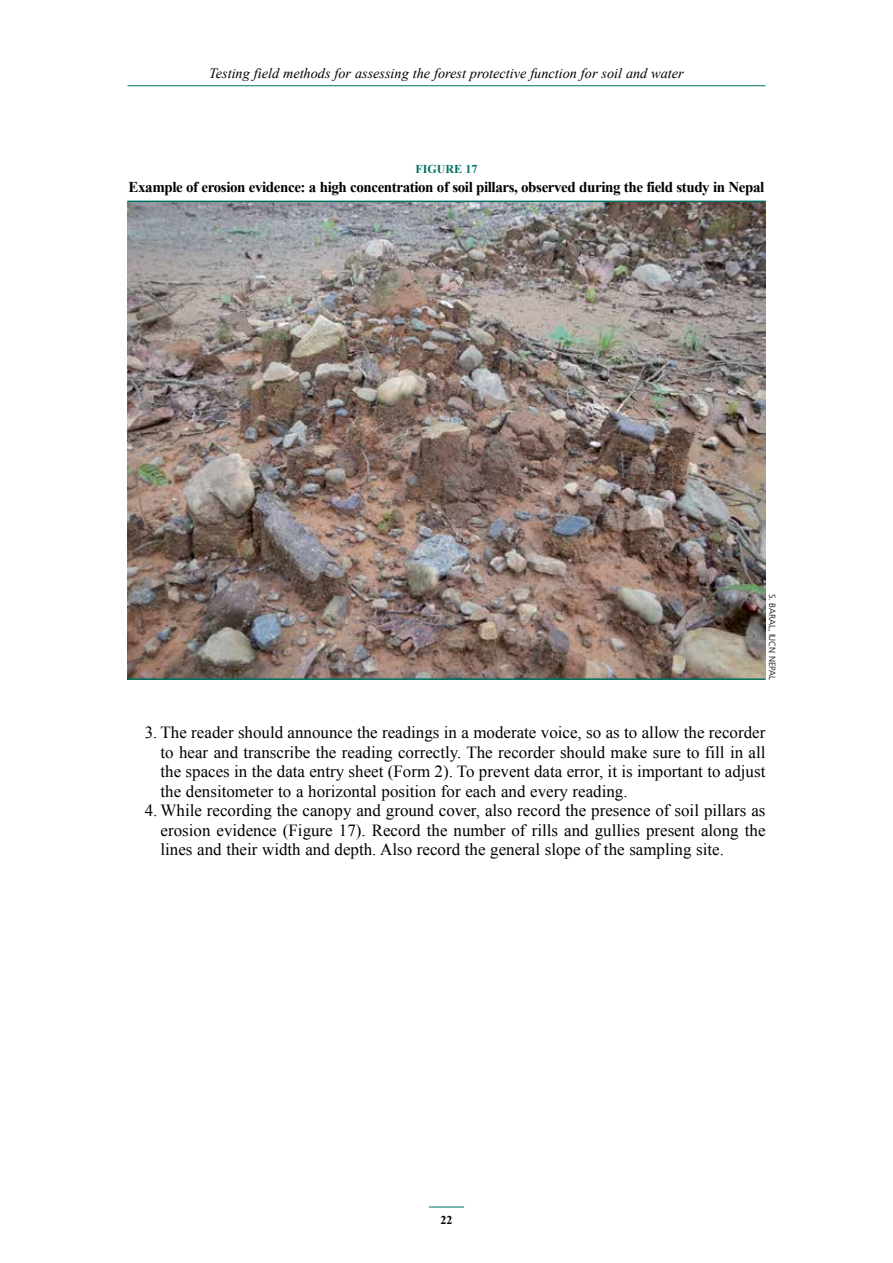
<style>
.page{position:relative;width:893px;height:1263px;background:#fff}
.page>*{position:absolute;margin:0;border:0;box-sizing:border-box;transform-origin:0 0}
.t1{font:16.95px/19.5px "Times New Roman";color:#000;text-align:justify}
.t2{font:700 15px "Times New Roman";letter-spacing:-.025em;color:#000}
.t3{font:italic 14.25px "Times New Roman";color:#000}
.t4{font:700 12px "Times New Roman";color:#007161}
.t5{font:700 12px "Times New Roman";color:#000}
.t6{font:300 9px "Frutiger LT Std";letter-spacing:-.015em;color:#000}
</style>
<div class="page">
<hr style="left:429px;top:1206px;width:35px;height:1px;background:#007161">
<hr style="left:128px;top:85px;width:637px;height:1px;background:#007161">
<img style="left:127px;top:201px;width:638px;height:479px">
<hr style="left:128px;top:201px;width:637px;height:1px;background:#007161">
<hr style="left:128px;top:678px;width:637px;height:2px;background:#007161">
<p class="t3" style="left:209px;top:63px;width:476px">Testing field methods for assessing the forest protective function for soil and water</p>
<p class="t4" style="left:416px;top:160px;width:63px">FIGURE 17</p>
<p class="t2" style="left:129px;top:177px;width:637px">Example of erosion evidence: a high concentration of soil pillars, observed during the field study in Nepal</p>
<p class="t6" style="left:777px;top:594px;width:87px;rotate:90deg">S. Baral, IUCN Nepal</p>
<p class="t1" style="left:161px;top:722px;width:606px;text-indent:-16px">3. The reader should announce the readings in a moderate voice, so as to allow the recorder to hear and transcribe the reading correctly. The recorder should make sure to fill in all the spaces in the data entry sheet (Form 2). To prevent data error, it is important to adjust the densitometer to a horizontal position for each and every reading.</p>
<p class="t1" style="left:161px;top:800px;width:606px;text-indent:-16px">4. While recording the canopy and ground cover, also record the presence of soil pillars as erosion evidence (Figure 17). Record the number of rills and gullies present along the lines and their width and depth. Also record the general slope of the sampling site.</p>
<p class="t5" style="left:440px;top:1212px;width:13px">22</p>
</div>
